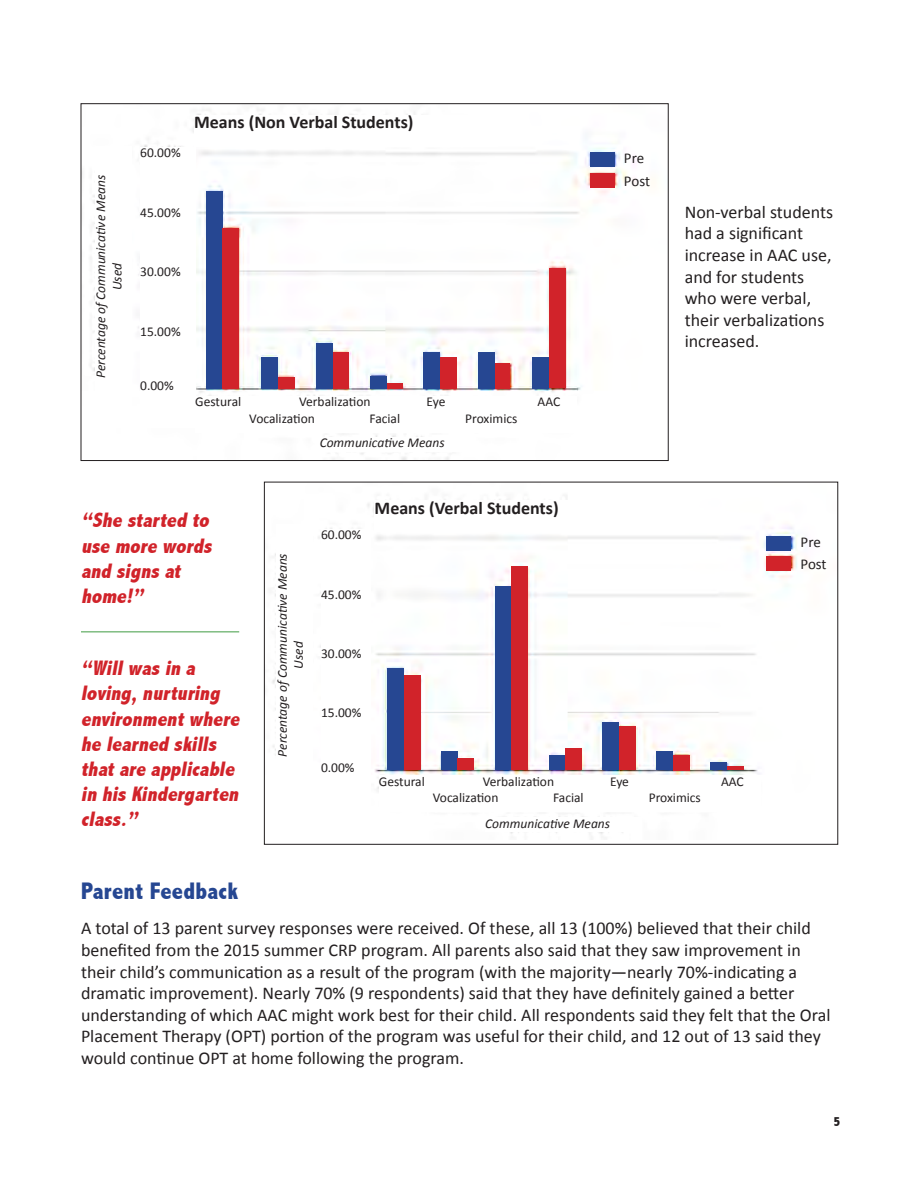
<style>
.page{position:relative;width:918px;height:1188px;background:#fff}
.page>*{position:absolute;margin:0;border:0;box-sizing:border-box;transform-origin:0 0}
.Headings{font:800 condensed 24px "Abadi";letter-spacing:.01em;color:#264792}
.Inset_quote{font:italic 800 condensed 21px/25.2px "Abadi";color:#d1232a}
.Text{font:18px/21.6px "Calibri";color:#231f20}
.Text-2{font:700 18px "Calibri";color:#231f20}
.Text-3{font:15px "Calibri";letter-spacing:-.01em;color:#231f20}
.Text-4{font:13.5px "Calibri";color:#231f20}
.Text-5{font:italic 13.5px "Calibri";color:#231f20}
.t1{font:800 condensed 13.5px "Abadi";color:#231f20}
</style>
<div class="page">
<img style="left:90px;top:109px;width:545px;height:350px">
<img style="left:272px;top:495px;width:536px;height:340px">
<div style="left:194px;top:115px;width:304px;height:31px;background:#fff"></div>
<div style="left:140px;top:147px;width:55px;height:281px;background:#fff"></div>
<div style="left:95px;top:146px;width:36px;height:261px;background:#fff"></div>
<div style="left:590px;top:173px;width:25px;height:15px;background:#d1232a"></div>
<div style="left:590px;top:152px;width:25px;height:15px;background:#264792"></div>
<div style="left:320px;top:437px;width:156px;height:15px;background:#fff"></div>
<div style="left:195px;top:396px;width:382px;height:36px;background:#fff"></div>
<div style="left:375px;top:501px;width:303px;height:31px;background:#fff"></div>
<div style="left:277px;top:525px;width:36px;height:260px;background:#fff"></div>
<div style="left:379px;top:776px;width:381px;height:36px;background:#fff"></div>
<div style="left:485px;top:818px;width:157px;height:14px;background:#fff"></div>
<div style="left:766px;top:556px;width:25px;height:15px;background:#d1232a"></div>
<div style="left:766px;top:536px;width:25px;height:15px;background:#264792"></div>
<div style="left:321px;top:529px;width:49px;height:281px;background:#fff"></div>
<div style="left:206px;top:191px;width:17px;height:198px;background:#264792"></div>
<div style="left:223px;top:228px;width:16px;height:161px;background:#d1232a"></div>
<div style="left:332px;top:353px;width:17px;height:36px;background:#d1232a"></div>
<div style="left:278px;top:377px;width:17px;height:12px;background:#d1232a"></div>
<div style="left:386px;top:383px;width:16px;height:6px;background:#d1232a"></div>
<div style="left:440px;top:357px;width:16px;height:32px;background:#d1232a"></div>
<div style="left:494px;top:363px;width:16px;height:26px;background:#d1232a"></div>
<div style="left:549px;top:268px;width:16px;height:119px;background:#d1232a"></div>
<div style="left:262px;top:357px;width:16px;height:32px;background:#264792"></div>
<div style="left:316px;top:343px;width:16px;height:46px;background:#264792"></div>
<div style="left:370px;top:376px;width:17px;height:13px;background:#264792"></div>
<div style="left:423px;top:353px;width:17px;height:36px;background:#264792"></div>
<div style="left:479px;top:353px;width:16px;height:36px;background:#264792"></div>
<div style="left:532px;top:357px;width:17px;height:32px;background:#264792"></div>
<div style="left:495px;top:586px;width:17px;height:184px;background:#264792"></div>
<div style="left:512px;top:566px;width:16px;height:204px;background:#d1232a"></div>
<div style="left:387px;top:668px;width:17px;height:102px;background:#264792"></div>
<div style="left:441px;top:752px;width:17px;height:18px;background:#264792"></div>
<div style="left:549px;top:755px;width:16px;height:15px;background:#264792"></div>
<div style="left:603px;top:722px;width:16px;height:48px;background:#264792"></div>
<div style="left:657px;top:752px;width:16px;height:18px;background:#264792"></div>
<div style="left:710px;top:762px;width:17px;height:8px;background:#264792"></div>
<div style="left:404px;top:676px;width:16px;height:94px;background:#d1232a"></div>
<div style="left:619px;top:727px;width:17px;height:43px;background:#d1232a"></div>
<div style="left:458px;top:759px;width:16px;height:11px;background:#d1232a"></div>
<div style="left:565px;top:748px;width:17px;height:22px;background:#d1232a"></div>
<div style="left:673px;top:755px;width:17px;height:15px;background:#d1232a"></div>
<hr style="left:727px;top:766px;width:16px;height:4px;background:#d1232a">
<hr style="left:81px;top:632px;width:158px;height:1px;background:#409c42">
<p class="Text-5" style="left:91px;top:378px;width:205px;rotate:-90deg">Percentage ofCommunicative Means</p>
<p class="Text-5" style="left:108px;top:290px;width:29px;rotate:-90deg">Used</p>
<p class="Text-4" style="left:140px;top:144px;width:42px">60.00%</p>
<p class="Text-2" style="left:194px;top:111px;width:221px">Means (Non Verbal Students)</p>
<p class="Text-4" style="left:140px;top:204px;width:42px">45.00%</p>
<p class="Text-4" style="left:140px;top:263px;width:42px">30.00%</p>
<p class="Text-4" style="left:140px;top:323px;width:42px">15.00%</p>
<p class="Text-4" style="left:140px;top:377px;width:35px">0.00%</p>
<p class="Text-4" style="left:195px;top:393px;width:47px">Gestural</p>
<p class="Text-4" style="left:299px;top:393px;width:73px">Verbalization</p>
<p class="Text-4" style="left:427px;top:393px;width:20px">Eye</p>
<p class="Text-4" style="left:538px;top:393px;width:24px">AAC</p>
<p class="Text-4" style="left:249px;top:410px;width:67px">Vocalization</p>
<p class="Text-4" style="left:370px;top:410px;width:32px">Facial</p>
<p class="Text-4" style="left:465px;top:410px;width:54px">Proximics</p>
<p class="Text-5" style="left:320px;top:434px;width:126px">Communicative Means</p>
<p class="Text-3" style="left:624px;top:149px;width:22px">Pre</p>
<p class="Text-3" style="left:624px;top:172px;width:28px">Post</p>
<p class="Text" style="left:685px;top:201px;width:150px">Non-verbal students had a significant increase in AAC use, and for students who were verbal, their verbalizations increased.</p>
<p class="Inset_quote" style="left:81px;top:508px;width:136px">“She started to use more words and signs at home!”</p>
<p class="Inset_quote" style="left:81px;top:656px;width:164px">“Willwas in a loving,nurturing environmentwhere he learned skills thatare applicable in his Kindergarten class.”</p>
<p class="Text-5" style="left:273px;top:757px;width:205px;rotate:-90deg">Percentage ofCommunicative Means</p>
<p class="Text-5" style="left:289px;top:669px;width:29px;rotate:-90deg">Used</p>
<p class="Text-4" style="left:321px;top:526px;width:42px">60.00%</p>
<p class="Text-2" style="left:375px;top:497px;width:186px">Means (Verbal Students)</p>
<p class="Text-4" style="left:321px;top:586px;width:42px">45.00%</p>
<p class="Text-4" style="left:321px;top:645px;width:42px">30.00%</p>
<p class="Text-4" style="left:321px;top:704px;width:42px">15.00%</p>
<p class="Text-4" style="left:321px;top:759px;width:35px">0.00%</p>
<p class="Text-4" style="left:379px;top:773px;width:47px">Gestural</p>
<p class="Text-4" style="left:483px;top:773px;width:73px">Verbalization</p>
<p class="Text-4" style="left:610px;top:773px;width:20px">Eye</p>
<p class="Text-4" style="left:721px;top:773px;width:24px">AAC</p>
<p class="Text-4" style="left:433px;top:789px;width:67px">Vocalization</p>
<p class="Text-4" style="left:553px;top:789px;width:32px">Facial</p>
<p class="Text-4" style="left:649px;top:789px;width:54px">Proximics</p>
<p class="Text-5" style="left:485px;top:814px;width:126px">Communicative Means</p>
<p class="Text-3" style="left:801px;top:532px;width:22px">Pre</p>
<p class="Text-3" style="left:801px;top:555px;width:28px">Post</p>
<p class="Headings" style="left:81px;top:877px;width:158px">Parent Feedback</p>
<p class="Text" style="left:81px;top:918px;width:751px">A total of 13 parent survey responses were received. Of these, all 13 (100%) believed that their child benefited from the 2015 summer CRP program. All parents also said that they saw improvement in their child’s communication as a result of the program (with the majority—nearly 70%-indicating a dramatic improvement). Nearly 70% (9 respondents) said that they have definitely gained a better understanding of which AAC might work best for their child. All respondents said they felt that the Oral Placement Therapy (OPT) portion of the program was useful for their child, and 12 out of 13 said they would continue OPT at home following the program.</p>
<p class="t1" style="left:833px;top:1114px;width:8px">5</p>
</div>
